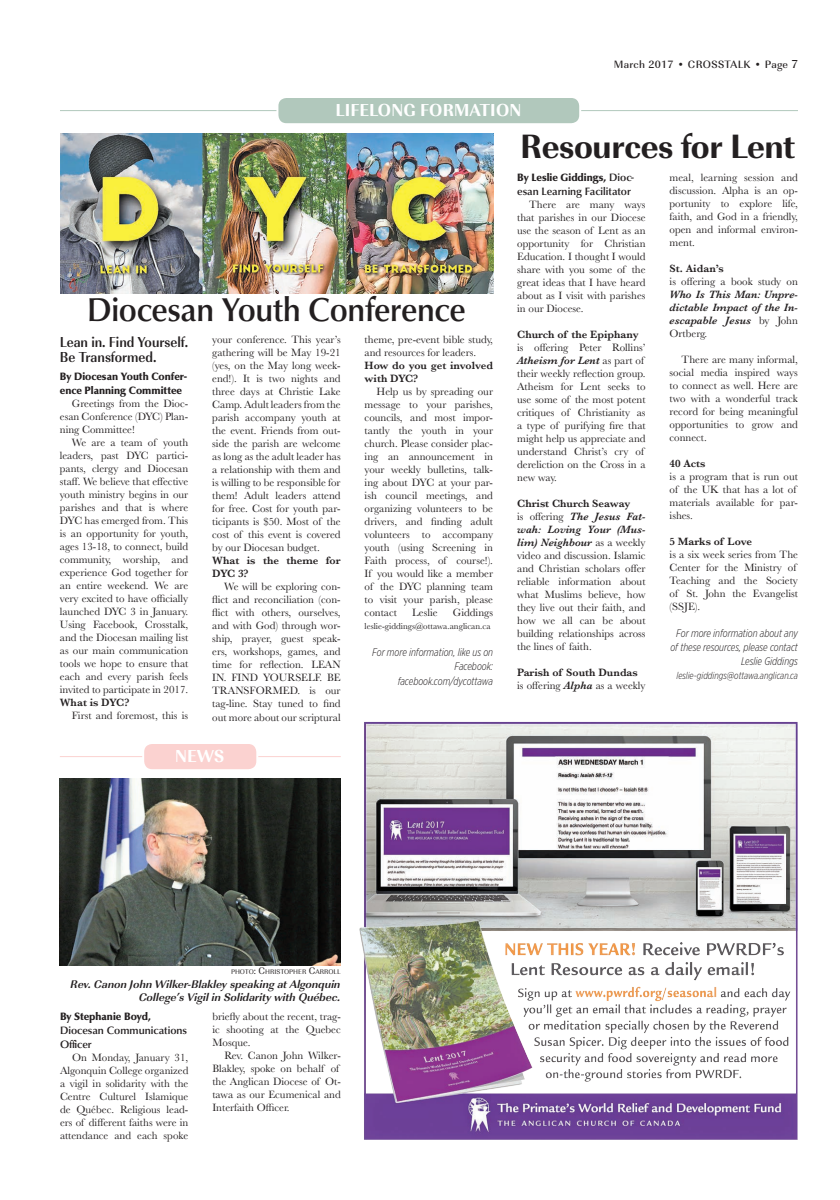
<style>
.page{position:relative;width:840px;height:1200px;background:#fff}
.page>*{position:absolute;margin:0;border:0;box-sizing:border-box;transform-origin:0 0}
._1_-_48_pt_head_impe{font:700 expanded 35px "Imperial URW";letter-spacing:-.01em;color:#231f20;scale:.95 1}
._1_-_48_pt_head_impe-2{font:500 34px "Classico URW";letter-spacing:-.01em;color:#231f20;scale:.95 1}
._3_-_24_pt_head_impe{font:700 expanded 18px "Imperial URW";letter-spacing:.01em;color:#fff;scale:.95 1}
._9_-_teasers{font:700 15px/15px "Imperial URW";color:#231f20;scale:.9 1}
._8_-_Photo_credit{font:italic 700 11.5px/13px "Imperial URW";color:#231f20;text-align:right}
._4_-_Body_Baskervill{font:11px/13px "Baskerville";color:#231f20;text-align:justify}
._4_-_Body_Baskervill-2{font:600 11px/13px "Baskerville";color:#231f20}
._8_-_Photo_credit-2{font:italic 300 11px/14px "Gotham X Narrow";color:#231f20;text-align:right}
._4_-_Body_Baskervill-3{font:italic 600 11px/13px "Baskerville";color:#231f20;text-align:justify}
._7_-_By-line{font:500 11px/14px "Classico URW";color:#231f20}
._7_-_By-line-2{font:900 11px/14px "Classico URW";color:#231f20}
.t1{font:500 11px "Imperial URW";letter-spacing:.03em;color:#231f20}
._8_-_Photo_credit-3{font:italic 300 10px "Gotham X Narrow";color:#231f20}
._4_-_Body_Baskervill-4{font:9px "Baskerville";color:#231f20}
._8_-_Photo_credit-4{font:7px "Imperial URW";letter-spacing:-.005em;color:#231f20}
.s1{font-style:inherit}
.s2{font-size:12px}
.s3{font-weight:900}
.s4{font-weight:600;font-style:italic}
.s5{font-weight:400;font-style:normal}
.s6{font-size:10px}
</style>
<div class="page">
<hr style="left:60px;top:110px;width:738px;height:1px;background:#b1c8bc">
<div style="left:277px;top:97px;width:303px;height:27px;background:#b1c8bc;border-radius:9px"></div>
<div style="left:276px;top:96px;width:305px;height:29px;border:2px solid #fff;border-radius:9px"></div>
<img style="left:60px;top:133px;width:433px;height:161px">
<hr style="left:60px;top:756px;width:281px;height:1px;background:#fbd2d0">
<div style="left:143px;top:743px;width:114px;height:27px;background:#fbd2d0;border-radius:9px"></div>
<div style="left:142px;top:742px;width:116px;height:29px;border:2px solid #fff;border-radius:9px"></div>
<img style="left:359px;top:722px;width:439px;height:418px">
<img style="left:60px;top:778px;width:281px;height:187px">
<p class="_3_-_24_pt_head_impe" style="left:336px;top:96px;width:197px">LIFELONG FORMATION</p>
<p class="t1" style="left:614px;top:57px;width:186px">March 2017 <span class="s1">•</span> CROSSTALK <span class="s1">•</span> Page <span class="s2">7</span></p>
<p class="_1_-_48_pt_head_impe-2" style="left:87px;top:284px;width:400px">Diocesan Youth Conference</p>
<p class="_9_-_teasers" style="left:60px;top:333px;width:144px">Lean in. Find Yourself.<br>Be Transformed.</p>
<p class="_4_-_Body_Baskervill" style="left:365px;top:333px;width:130px">theme, pre-event bible study, and resources for leaders.</p>
<p class="_4_-_Body_Baskervill-2" style="left:365px;top:359px;width:130px">How do you get involved with DYC?</p>
<p class="_4_-_Body_Baskervill" style="left:365px;top:386px;width:130px;text-indent:12px">Help us by spreading our message to your parishes, councils, and most impor&shy;tantly the youth in your church. Please consider plac&shy;ing an announcement in your weekly bulletins, talk&shy;ing about DYC at your par&shy;ish council meetings, and organizing volunteers to be drivers, and finding adult volunteers to accompany youth (using Screening in Faith process, of course!).<br>If you would like a member of the DYC planning team to visit your parish, please contact</p>
<p class="_4_-_Body_Baskervill" style="left:212px;top:334px;width:130px">your conference. This year’s gathering will be May 19-21 (yes, on the May long week&shy;end!). It is two nights and three days at Christie Lake Camp. Adult leaders from the parish accompany youth at the event. Friends from out&shy;side the parish are welcome as long as the adult leader has a relationship with them and is willing to be responsible for them! Adult leaders attend for free. Cost for youth par&shy;ticipants is $50. Most of the cost of this event is covered by our Diocesan budget.</p>
<p class="_4_-_Body_Baskervill-2" style="left:212px;top:554px;width:130px">What is the theme for<br>DYC 3?</p>
<p class="_4_-_Body_Baskervill" style="left:212px;top:581px;width:130px;text-indent:12px">We will be exploring con&shy;flict and reconciliation (con&shy;flict with others, ourselves, and with God) through wor&shy;ship, prayer, guest speak&shy;ers, workshops, games, and time for reflection. LEAN IN. FIND YOURSELF. BE TRANSFORMED. is our tag-line. Stay tuned to find out more about our scriptural</p>
<p class="_7_-_By-line-2" style="left:60px;top:370px;width:129px">By Diocesan Youth Confer&shy;ence Planning Committee</p>
<p class="_4_-_Body_Baskervill" style="left:60px;top:397px;width:130px;text-indent:12px">Greetings from the Dioc&shy;esan Conference (DYC) Plan&shy;ning Committee!</p>
<p class="_4_-_Body_Baskervill" style="left:60px;top:436px;width:130px;text-indent:12px">We are a team of youth leaders, past DYC partici&shy;pants, clergy and Diocesan staff. We believe that effective youth ministry begins in our parishes and that is where DYC has emerged from. This is an opportunity for youth, ages 13-18, to connect, build community, worship, and experience God together for an entire weekend. We are very excited to have officially launched DYC 3 in January.<br>Using Facebook, Crosstalk, and the Diocesan mailing list as our main communication tools we hope to ensure that each and every parish feels invited to participate in 2017.</p>
<p class="_4_-_Body_Baskervill-2" style="left:60px;top:696px;width:71px">What is DYC?</p>
<p class="_4_-_Body_Baskervill" style="left:72px;top:709px;width:118px">First and foremost, this is</p>
<p class="_4_-_Body_Baskervill" style="left:412px;top:607px;width:27px">Leslie</p>
<p class="_4_-_Body_Baskervill" style="left:453px;top:607px;width:42px">Giddings</p>
<p class="_4_-_Body_Baskervill-4" style="left:365px;top:621px;width:127px">leslie-giddings@ottawa.anglican.ca</p>
<p class="_8_-_Photo_credit-2" style="left:372px;top:645px;width:122px">For more information, like us on<br>Facebook:</p>
<p class="_8_-_Photo_credit-2" style="left:398px;top:674px;width:97px">facebook.com/dycottawa</p>
<p class="_3_-_24_pt_head_impe" style="left:175px;top:742px;width:53px">NEWS</p>
<p class="_1_-_48_pt_head_impe" style="left:520px;top:119px;width:291px">Resources for Lent</p>
<p class="_7_-_By-line" style="left:517px;top:170px;width:118px"><span class="s3">By Leslie Giddings,</span> Dioc&shy;esan Learning Facilitator</p>
<p class="_4_-_Body_Baskervill" style="left:517px;top:198px;width:130px;text-indent:12px">There are many ways that parishes in our Diocese use the season of Lent as an opportunity for Christian Education. I thought I would share with you some of the great ideas that I have heard about as I visit with parishes in our Diocese.</p>
<p class="_4_-_Body_Baskervill-2" style="left:517px;top:328px;width:123px">Church of the Epiphany</p>
<p class="_4_-_Body_Baskervill" style="left:517px;top:341px;width:130px;text-align:left">is offering Peter Rollins’<br><span class="s4">Atheism for Lent</span> as part of their weekly reflection group.<br>Atheism for Lent seeks to use some of the most potent critiques of Christianity as a type of purifying fire that might help us appreciate and understand Christ’s cry of dereliction on the Cross in a new way.</p>
<p class="_4_-_Body_Baskervill-2" style="left:517px;top:497px;width:115px">Christ Church Seaway</p>
<p class="_4_-_Body_Baskervill" style="left:517px;top:510px;width:130px">is offering <span class="s4">The Jesus Fat&shy;wah: Loving Your (Mus&shy;lim) Neighbour</span> as a weekly video and discussion. Islamic and Christian scholars offer reliable information about what Muslims believe, how they live out their faith, and how we all can be about building relationships across the lines of faith.</p>
<p class="_4_-_Body_Baskervill-2" style="left:517px;top:666px;width:122px">Parish of South Dundas</p>
<p class="_4_-_Body_Baskervill" style="left:517px;top:679px;width:130px">is offering <span class="s4">Alpha</span> as a weekly</p>
<p class="_4_-_Body_Baskervill" style="left:670px;top:171px;width:130px">meal, learning session and discussion. Alpha is an op&shy;portunity to explore life, faith, and God in a friendly, open and informal environ&shy;ment.</p>
<p class="_4_-_Body_Baskervill-2" style="left:670px;top:261px;width:56px">St. Aidan’s</p>
<p class="_4_-_Body_Baskervill-3" style="left:670px;top:275px;width:130px"><span class="s5">is offering a book study on </span>Who Is This Man: Unpre&shy;dictable Impact of the In&shy;escapable Jesus <span class="s5">by John Ortberg.</span></p>
<p class="_4_-_Body_Baskervill" style="left:670px;top:353px;width:130px;text-indent:12px">There are many informal, social media inspired ways to connect as well. Here are two with a wonderful track record for being meaningful opportunities to grow and connect.</p>
<p class="_4_-_Body_Baskervill-2" style="left:670px;top:456px;width:37px">40 Acts</p>
<p class="_4_-_Body_Baskervill" style="left:670px;top:470px;width:130px;text-align:left">is a program that is run out of the UK that has a lot of materials available for par&shy;ishes.</p>
<p class="_4_-_Body_Baskervill-2" style="left:670px;top:535px;width:84px">5 Marks of Love</p>
<p class="_4_-_Body_Baskervill" style="left:670px;top:548px;width:130px;text-align:left">is a six week series from The<br>Center for the Ministry of<br>Teaching and the Society of St. John the Evangelist (SSJE).</p>
<p class="_8_-_Photo_credit-2" style="left:670px;top:626px;width:129px">For more information about any of these resources, please contact<br>Leslie Giddings</p>
<p class="_8_-_Photo_credit-3" style="left:676px;top:669px;width:123px">leslie-giddings@ottawa.anglican.ca</p>
<p class="_8_-_Photo_credit-4" style="left:231px;top:967px;width:111px">PHOTO<span class="s6">: C</span>HRISTOPHER <span class="s6">C</span>ARROLL</p>
<p class="_8_-_Photo_credit" style="left:71px;top:978px;width:272px">Rev. Canon John Wilker-Blakley speaking at Algonquin<br>College’s Vigil in Solidarity with Québec.</p>
<p class="_7_-_By-line-2" style="left:60px;top:1010px;width:92px">By Stephanie Boyd,</p>
<p class="_7_-_By-line" style="left:60px;top:1023px;width:129px">Diocesan Communications<br>Officer</p>
<p class="_4_-_Body_Baskervill" style="left:60px;top:1052px;width:130px;text-indent:12px">On Monday, January 31, Algonquin College organized a vigil in solidarity with the Centre Culturel Islamique de Québec. Religious lead&shy;ers of different faiths were in attendance and each spoke</p>
<p class="_4_-_Body_Baskervill" style="left:212px;top:1010px;width:130px">briefly about the recent, trag&shy;ic shooting at the Quebec Mosque.</p>
<p class="_4_-_Body_Baskervill" style="left:212px;top:1049px;width:130px;text-align:left;text-indent:12px">Rev. Canon John Wilker-<br>Blakley, spoke on behalf of the Anglican Diocese of Ot&shy;tawa as our Ecumenical and<br>Interfaith Officer.</p>
</div>
